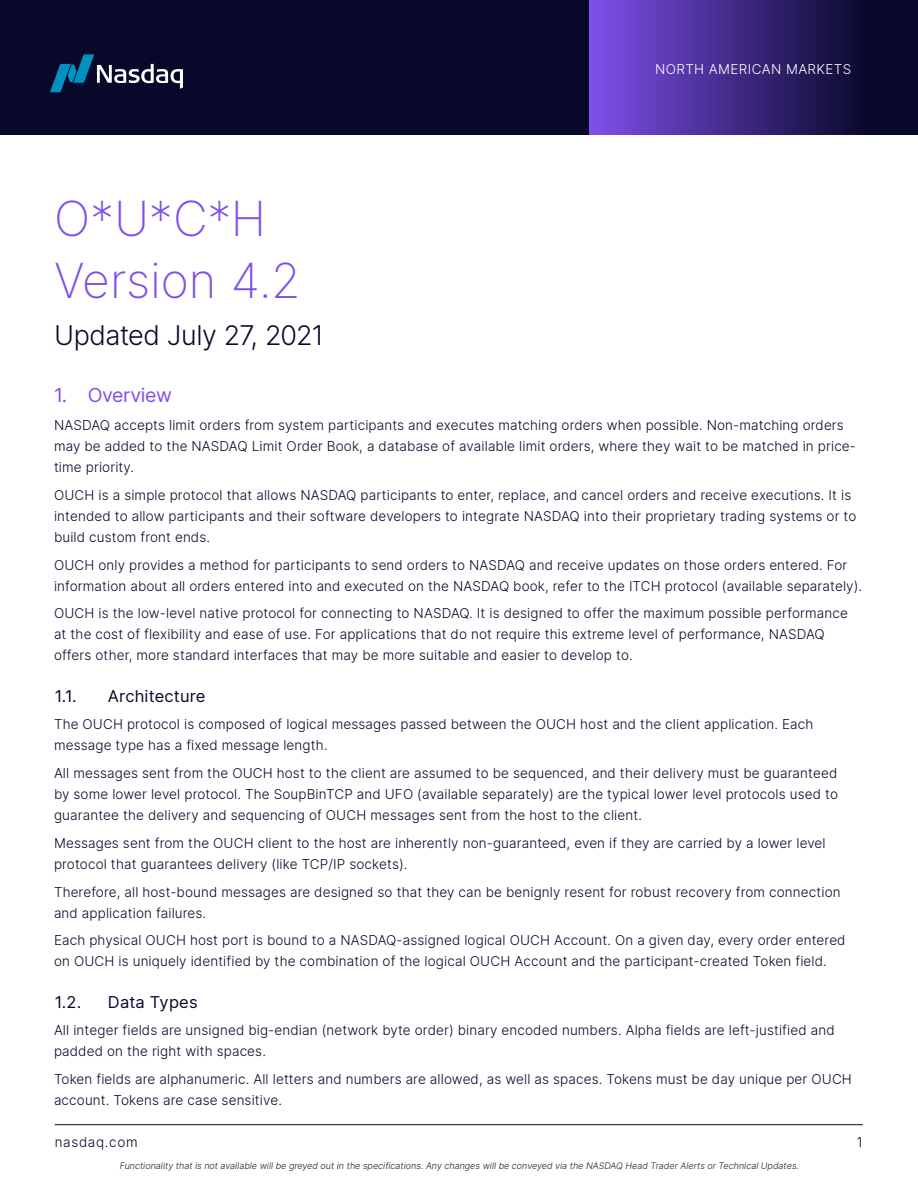
<style>
.page{position:relative;width:918px;height:1188px;background:#fff}
.page>*{position:absolute;margin:0;border:0;box-sizing:border-box;transform-origin:0 0}
.t1{font:200 48px/63px "Inter";letter-spacing:-.005em;color:#804feb}
.t2{font:300 27px "Inter";letter-spacing:-.02em;color:#08082a}
.t3{font:19.5px "Inter";letter-spacing:-.02em;color:#814fec}
.t4{font:16.5px "Inter";letter-spacing:.01em;color:#08082a}
.t5{font:300 13.5px/21px "Inter";letter-spacing:.01em;color:#08082a}
.t6{font:300 13.5px "Inter";letter-spacing:.03em;color:#fff}
.t7{font:300 13.5px "Inter";letter-spacing:.05em;color:#08082a}
.t8{font:italic 300 9px "Inter";color:#231f20}
</style>
<div class="page">
<div style="left:0;top:0;width:918px;height:135px;background:#08082a"></div>
<svg style="left:589px;top:0;width:265px;height:135px;background:#472d8f"></svg>
<svg style="left:50px;top:54px;width:133px;height:38px"></svg>
<hr style="left:55px;top:1124px;width:808px;height:1px;background:#08082a">
<p class="t6" style="left:655px;top:60px;width:198px">NORTH AMERICAN MARKETS</p>
<h1 class="t1" style="left:54px;top:186px;width:248px">O*U*C*H<br>Version 4.2</h1>
<h2 class="t2" style="left:54px;top:316px;width:271px">Updated July 27, 2021</h2>
<h3 class="t3" style="left:54px;top:381px;width:119px">1. Overview</h3>
<p class="t5" style="left:54px;top:414px;width:804px">NASDAQ accepts limit orders from system participants and executes matching orders when possible. Non-matching orders may be added to the NASDAQ Limit Order Book, a database of available limit orders, where they wait to be matched in price&shy;time priority.</p>
<p class="t5" style="left:54px;top:484px;width:804px">OUCH is a simple protocol that allows NASDAQ participants to enter, replace, and cancel orders and receive executions. It is intended to allow participants and their software developers to integrate NASDAQ into their proprietary trading systems or to build custom front ends.</p>
<p class="t5" style="left:54px;top:554px;width:810px">OUCH only provides a method for participants to send orders to NASDAQ and receive updates on those orders entered. For information about all orders entered into and executed on the NASDAQ book, refer to the ITCH protocol (available separately).</p>
<p class="t5" style="left:54px;top:603px;width:795px">OUCH is the low-level native protocol for connecting to NASDAQ. It is designed to offer the maximum possible performance at the cost of flexibility and ease of use. For applications that do not require this extreme level of performance, NASDAQ offers other, more standard interfaces that may be more suitable and easier to develop to.</p>
<p class="t4" style="left:55px;top:684px;width:24px">1.1.</p>
<p class="t4" style="left:108px;top:684px;width:99px">Architecture</p>
<p class="t5" style="left:54px;top:714px;width:761px">The OUCH protocol is composed of logical messages passed between the OUCH host and the client application. Each message type has a fixed message length.</p>
<p class="t5" style="left:54px;top:762px;width:785px;text-align:justify">All messages sent from the OUCH host to the client are assumed to be sequenced, and their delivery must be guaranteed by some lower level protocol. The SoupBinTCP and UFO (available separately) are the typical lower level protocols used to guarantee the delivery and sequencing of OUCH messages sent from the host to the client.</p>
<p class="t5" style="left:54px;top:832px;width:773px">Messages sent from the OUCH client to the host are inherently non-guaranteed, even if they are carried by a lower level protocol that guarantees delivery (like TCP/IP sockets).</p>
<p class="t5" style="left:54px;top:881px;width:788px">Therefore, all host-bound messages are designed so that they can be benignly resent for robust recovery from connection and application failures.</p>
<p class="t5" style="left:54px;top:930px;width:793px">Each physical OUCH host port is bound to a NASDAQ-assigned logical OUCH Account. On a given day, every order entered on OUCH is uniquely identified by the combination of the logical OUCH Account and the participant-created Token field.</p>
<p class="t4" style="left:55px;top:990px;width:28px">1.2.</p>
<p class="t4" style="left:108px;top:990px;width:91px">Data Types</p>
<p class="t5" style="left:54px;top:1020px;width:782px">All integer fields are unsigned big-endian (network byte order) binary encoded numbers. Alpha fields are left-justified and padded on the right with spaces.</p>
<p class="t5" style="left:54px;top:1068px;width:799px">Token fields are alphanumeric. All letters and numbers are allowed, as well as spaces. Tokens must be day unique per OUCH account. Tokens are case sensitive.</p>
<p class="t7" style="left:55px;top:1133px;width:84px">nasdaq.com</p>
<p class="t8" style="left:120px;top:1160px;width:681px">Functionality that is not available will be greyed out in the specifications. Any changes will be conveyed via the NASDAQ Head Trader Alerts or Technical Updates.</p>
<p class="t5" style="left:857px;top:1132px;width:8px">1</p>
</div>
